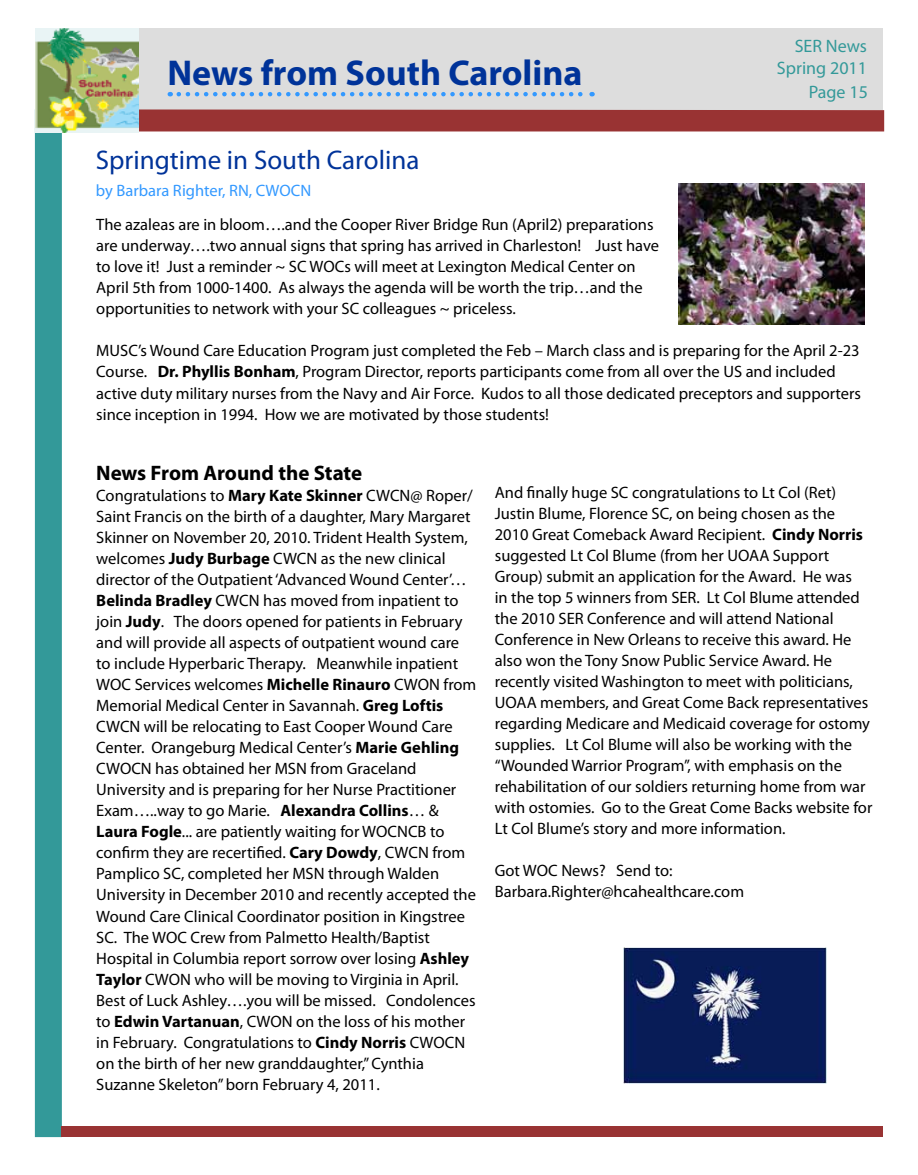
<style>
.page{position:relative;width:918px;height:1175px;background:#fff}
.page>*{position:absolute;margin:0;border:0;box-sizing:border-box;transform-origin:0 0}
.t1{font:700 36px "Myriad Pro";color:#039}
.t2{font:27px "Myriad Pro";color:#039}
.t3{font:700 21px "Myriad Pro";letter-spacing:-.005em;color:#000}
.t4{font:18px "Myriad Pro";color:#399}
.t5{font:16.5px/21px "Myriad Pro";color:#000}
.t6{font:16.5px "Myriad Pro";color:#39f}
.s1{font-weight:700}
</style>
<div class="page">
<div style="left:35px;top:28px;width:848px;height:81px;background:#ddd"></div>
<div style="left:35px;top:109px;width:27px;height:1028px;background:#399"></div>
<div style="left:138px;top:109px;width:746px;height:22px;background:#933"></div>
<div style="left:62px;top:1126px;width:821px;height:11px;background:#933"></div>
<svg style="left:179px;top:92px;width:414px;height:4px"></svg>
<img style="left:35px;top:28px;width:103px;height:104px">
<img style="left:623px;top:947px;width:203px;height:137px">
<img style="left:678px;top:184px;width:187px;height:140px">
<p class="t4" style="left:795px;top:35px;width:74px">SER News</p>
<h1 class="t1" style="left:168px;top:50px;width:416px">News from South Carolina</h1>
<p class="t4" style="left:777px;top:57px;width:92px">Spring 2011</p>
<p class="t4" style="left:809px;top:81px;width:61px">Page 15</p>
<h2 class="t2" style="left:96px;top:143px;width:325px">Springtime in South Carolina</h2>
<p class="t6" style="left:96px;top:181px;width:217px">by Barbara Righter, RN, CWOCN</p>
<p class="t5" style="left:96px;top:214px;width:564px">The azaleas are in bloom….and the Cooper River Bridge Run (April2) preparations are underway….two annual signs that spring has arrived in Charleston! Just have to love it! Just a reminder ~ SC WOCs will meet at Lexington Medical Center on April 5th from 1000-1400. As always the agenda will be worth the trip…and the opportunities to network with your SC colleagues ~ priceless.</p>
<p class="t5" style="left:96px;top:340px;width:766px">MUSC’s Wound Care Education Program just completed the Feb – March class and is preparing for the April 2-23<br>Course. <span class="s1">Dr. Phyllis Bonham</span>, Program Director, reports participants come from all over the US and included active duty military nurses from the Navy and Air Force. Kudos to all those dedicated preceptors and supporters since inception in 1994. How we are motivated by those students!</p>
<p class="t3" style="left:96px;top:459px;width:268px">News From Around the State</p>
<p class="t5" style="left:96px;top:485px;width:382px">Congratulations to <span class="s1">Mary Kate Skinner</span> CWCN@ Roper/ Saint Francis on the birth of a daughter, Mary Margaret Skinner on November 20, 2010. Trident Health System, welcomes <span class="s1">Judy Burbage</span> CWCN as the new clinical director of the Outpatient ‘Advanced Wound Center’… <span class="s1">Belinda Bradley</span> CWCN has moved from inpatient to join <span class="s1">Judy</span>. The doors opened for patients in February and will provide all aspects of outpatient wound care to include Hyperbaric Therapy. Meanwhile inpatient WOC Services welcomes <span class="s1">Michelle Rinauro</span> CWON from Memorial Medical Center in Savannah. <span class="s1">Greg Loftis </span>CWCN will be relocating to East Cooper Wound Care Center. Orangeburg Medical Center’s <span class="s1">Marie Gehling </span>CWOCN has obtained her MSN from Graceland University and is preparing for her Nurse Practitioner Exam…..way to go Marie. <span class="s1">Alexandra Collins</span>… &amp; <span class="s1">Laura Fogle</span>... are patiently waiting for WOCNCB to confirm they are recertified. <span class="s1">Cary Dowdy</span>, CWCN from Pamplico SC, completed her MSN through Walden University in December 2010 and recently accepted the Wound Care Clinical Coordinator position in Kingstree SC. The WOC Crew from Palmetto Health/Baptist Hospital in Columbia report sorrow over losing <span class="s1">Ashley Taylor</span> CWON who will be moving to Virginia in April.<br>Best of Luck Ashley….you will be missed. Condolences to <span class="s1">Edwin Vartanuan</span>, CWON on the loss of his mother in February. Congratulations to <span class="s1">Cindy Norris</span> CWOCN on the birth of her new granddaughter,” Cynthia Suzanne Skeleton” born February 4, 2011.</p>
<p class="t5" style="left:495px;top:481px;width:379px">And finally huge SC congratulations to Lt Col (Ret)<br>Justin Blume, Florence SC, on being chosen as the 2010 Great Comeback Award Recipient. <span class="s1">Cindy Norris </span>suggested Lt Col Blume (from her UOAA Support Group) submit an application for the Award. He was<br>in the top 5 winners from SER. Lt Col Blume attended the 2010 SER Conference and will attend National Conference in New Orleans to receive this award. He also won the Tony Snow Public Service Award. He recently visited Washington to meet with politicians, UOAA members, and Great Come Back representatives regarding Medicare and Medicaid coverage for ostomy supplies. Lt Col Blume will also be working with the “Wounded Warrior Program”, with emphasis on the rehabilitation of our soldiers returning home from war with ostomies. Go to the Great Come Backs website for Lt Col Blume’s story and more information.</p>
<p class="t5" style="left:495px;top:860px;width:251px">Got WOC News? Send to:<br>Barbara.Righter@hcahealthcare.com</p>
</div>
